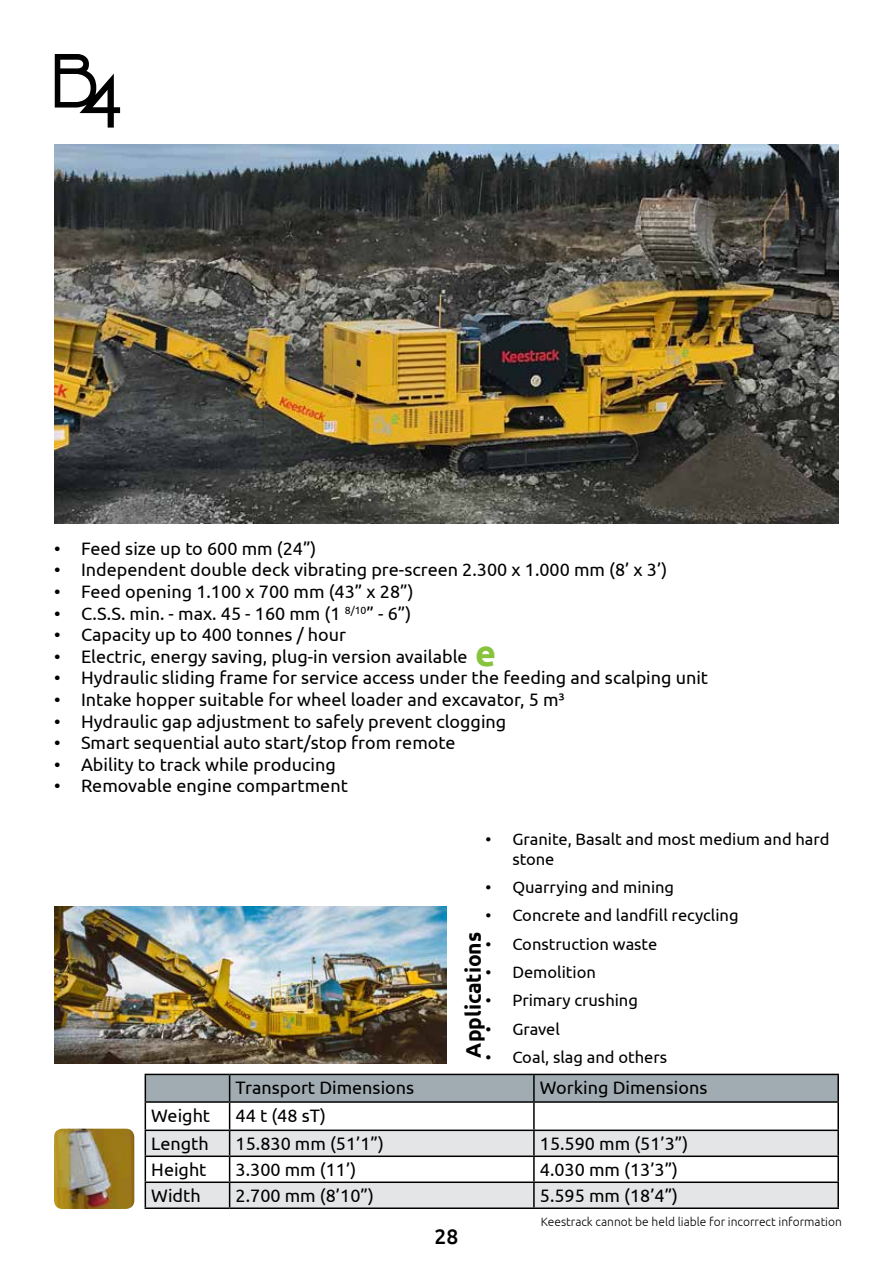
<style>
.page{position:relative;width:893px;height:1263px;background:#fff}
.page>*{position:absolute;margin:0;border:0;box-sizing:border-box;transform-origin:0 0}
.t1{font:700 36px "Ubuntu";color:#88c33e}
.t2{font:700 21px "Ubuntu";color:#000}
.t3{font:500 21px "Ubuntu";color:#000}
.t4{font:18px "Ubuntu";color:#000}
.t5{font:16.5px/19.8px "Ubuntu";color:#000}
.t6{font:300 12px "Ubuntu";color:#000}
</style>
<div class="page">
<hr style="left:534px;top:1074px;width:305px;height:1px;background:#000">
<hr style="left:837px;top:1075px;width:2px;height:26px;background:#000">
<hr style="left:534px;top:1101px;width:305px;height:2px;background:#000">
<hr style="left:837px;top:1103px;width:2px;height:26px;background:#000">
<hr style="left:534px;top:1129px;width:305px;height:2px;background:#000">
<hr style="left:837px;top:1131px;width:2px;height:24px;background:#000">
<hr style="left:534px;top:1155px;width:305px;height:2px;background:#000">
<hr style="left:837px;top:1157px;width:2px;height:24px;background:#000">
<svg style="left:145px;top:1074px;width:693px;height:133px"></svg>
<hr style="left:534px;top:1181px;width:305px;height:2px;background:#000">
<hr style="left:533px;top:1183px;width:2px;height:24px;background:#000">
<hr style="left:837px;top:1183px;width:2px;height:24px;background:#000">
<hr style="left:145px;top:1207px;width:85px;height:2px;background:#000">
<hr style="left:230px;top:1207px;width:304px;height:2px;background:#000">
<hr style="left:534px;top:1207px;width:305px;height:2px;background:#000">
<svg style="left:55px;top:54px;width:65px;height:74px"></svg>
<img style="left:54px;top:1129px;width:80px;height:80px">
<img style="left:55px;top:907px;width:391px;height:156px">
<img style="left:54px;top:145px;width:785px;height:379px">
<p class="t4" style="left:54px;top:537px;width:264px">• Feed size up to 600 mm (24”)</p>
<p class="t4" style="left:54px;top:559px;width:615px">• Independent double deck vibrating pre-screen 2.300 x 1.000 mm (8’ x 3’)</p>
<p class="t4" style="left:54px;top:581px;width:361px">• Feed opening 1.100 x 700 mm (43” x 28”)</p>
<p class="t4" style="left:54px;top:602px;width:359px">• C.S.S. min. - max. 45 - 160 mm (1 <sup>8/10</sup>” - 6”)</p>
<p class="t4" style="left:54px;top:624px;width:294px">• Capacity up to 400 tonnes / hour</p>
<p class="t4" style="left:54px;top:645px;width:415px">• Electric, energy saving, plug-in version available</p>
<p class="t4" style="left:54px;top:667px;width:656px">• Hydraulic sliding frame for service access under the feeding and scalping unit</p>
<p class="t4" style="left:54px;top:689px;width:513px">• Intake hopper suitable for wheel loader and excavator, 5 m³</p>
<p class="t4" style="left:54px;top:710px;width:454px">• Hydraulic gap adjustment to safely prevent clogging</p>
<p class="t4" style="left:54px;top:732px;width:403px">• Smart sequential auto start/stop from remote</p>
<p class="t4" style="left:54px;top:753px;width:283px">• Ability to track while producing</p>
<p class="t4" style="left:54px;top:775px;width:295px">• Removable engine compartment</p>
<h1 class="t1" style="left:475px;top:631px;width:23px">e</h1>
<p class="t5" style="left:512px;top:829px;width:319px;text-indent:-27px">• Granite, Basalt and most medium and hard stone</p>
<p class="t5" style="left:485px;top:877px;width:190px">• Quarrying and mining</p>
<p class="t5" style="left:485px;top:905px;width:255px">• Concrete and landfill recycling</p>
<p class="t5" style="left:485px;top:933px;width:173px">• Construction waste</p>
<p class="t5" style="left:485px;top:962px;width:112px">• Demolition</p>
<p class="t5" style="left:485px;top:990px;width:154px">• Primary crushing</p>
<p class="t5" style="left:485px;top:1018px;width:76px">• Gravel</p>
<p class="t2" style="left:461px;top:1057px;width:127px;rotate:-90deg">Applications</p>
<p class="t5" style="left:485px;top:1047px;width:183px">• Coal, slag and others</p>
<p class="t4" style="left:236px;top:1077px;width:180px">Transport Dimensions</p>
<p class="t4" style="left:540px;top:1077px;width:169px">Working Dimensions</p>
<p class="t4" style="left:151px;top:1105px;width:60px">Weight</p>
<p class="t4" style="left:236px;top:1105px;width:92px">44 t (48 sT)</p>
<p class="t4" style="left:151px;top:1133px;width:59px">Length</p>
<p class="t4" style="left:236px;top:1133px;width:150px">15.830 mm (51’1”)</p>
<p class="t4" style="left:540px;top:1133px;width:150px">15.590 mm (51’3”)</p>
<p class="t4" style="left:151px;top:1159px;width:57px">Height</p>
<p class="t4" style="left:236px;top:1159px;width:122px">3.300 mm (11’)</p>
<p class="t4" style="left:540px;top:1159px;width:140px">4.030 mm (13’3”)</p>
<p class="t4" style="left:151px;top:1185px;width:51px">Width</p>
<p class="t4" style="left:236px;top:1185px;width:140px">2.700 mm (8’10”)</p>
<p class="t4" style="left:540px;top:1185px;width:140px">5.595 mm (18’4”)</p>
<p class="t3" style="left:435px;top:1223px;width:25px">28</p>
<p class="t6" style="left:541px;top:1214px;width:303px">Keestrack cannot be held liable for incorrect information</p>
</div>
